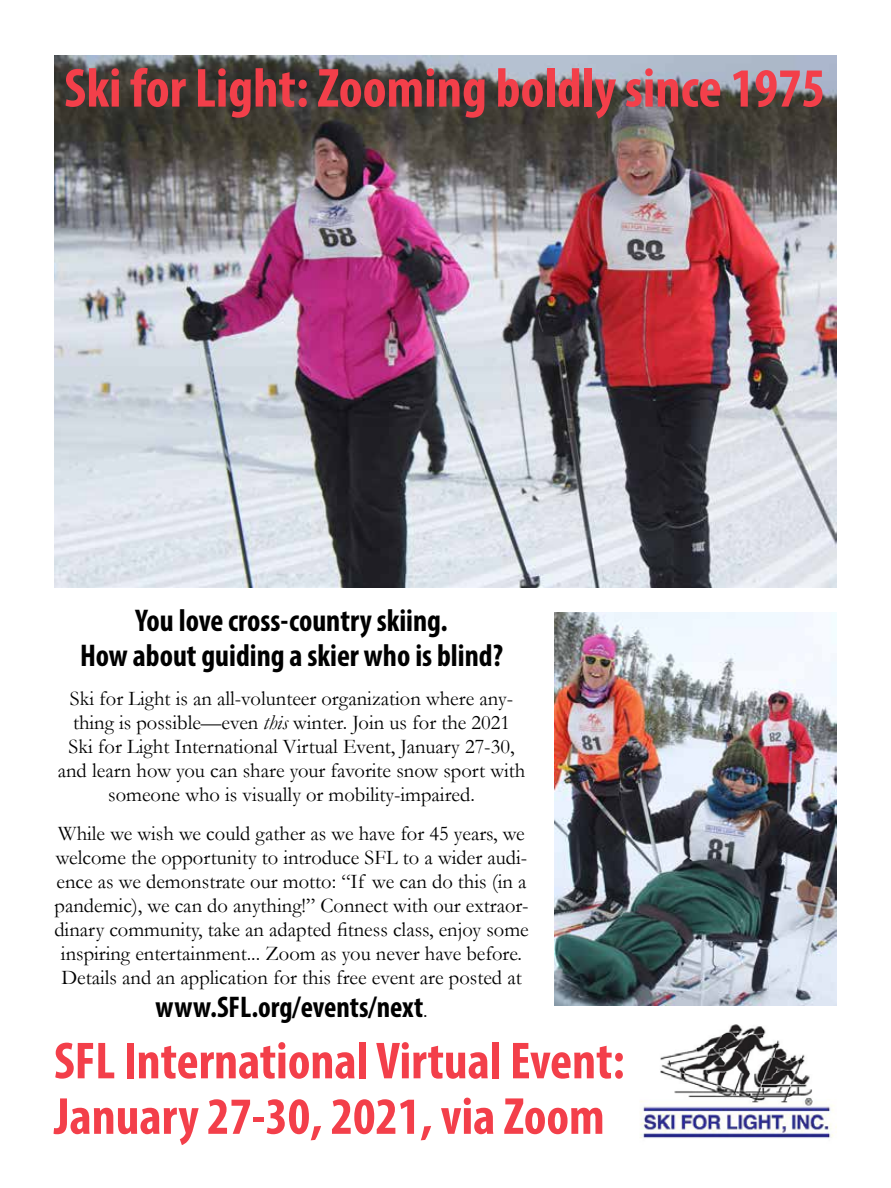
<style>
.page{position:relative;width:891px;height:1188px;background:#fff}
.page>*{position:absolute;margin:0;border:0;box-sizing:border-box;transform-origin:0 0}
.t1{font:700 condensed 55.5px "Myriad Pro";color:#f33f4a}
.t2{font:700 condensed 52.5px/55.5px "Myriad Pro";color:#f33f4a}
.t3{font:700 condensed 31.5px/34.5px "Myriad Pro";color:#000;text-align:center}
.t4{font:700 condensed 30px "Myriad Pro";color:#000}
.t5{font:21px/24px "Garamond";color:#000;text-align:center}
.s1{font-style:italic}
.s2{font-family:"Garamond";font-weight:400;font-stretch:normal;font-size:21px}
</style>
<div class="page">
<img style="left:640px;top:1024px;width:197px;height:114px">
<img style="left:54px;top:55px;width:783px;height:532px">
<img style="left:554px;top:612px;width:283px;height:393px">
<h1 class="t1" style="left:64px;top:53px;width:763px">Ski for Light: Zooming boldly since 1975</h1>
<h3 class="t3" style="left:80px;top:603px;width:424px">You love cross-country skiing.<br>How about guiding a skier who is blind?</h3>
<p class="t5" style="left:58px;top:685px;width:469px">Ski for Light is an all-volunteer organization where any&shy;thing is possible—even <span class="s1">this</span> winter. Join us for the 2021<br>Ski for Light International Virtual Event, January 27-30, and learn how you can share your favorite snow sport with someone who is visually or mobility-impaired.</p>
<p class="t5" style="left:54px;top:821px;width:476px">While we wish we could gather as we have for 45 years, we welcome the opportunity to introduce SFL to a wider audi&shy;ence as we demonstrate our motto: “If we can do this (in a pandemic), we can do anything!” Connect with our extraor&shy;dinary community, take an adapted fitness class, enjoy some inspiring entertainment... Zoom as you never have before.<br>Details and an application for this free event are posted at</p>
<h3 class="t4" style="left:156px;top:988px;width:274px">www.SFL.org/events/next<span class="s2">.</span></h3>
<h2 class="t2" style="left:54px;top:1032px;width:572px">SFL International Virtual Event:<br>January 27-30, 2021, via Zoom</h2>
</div>
